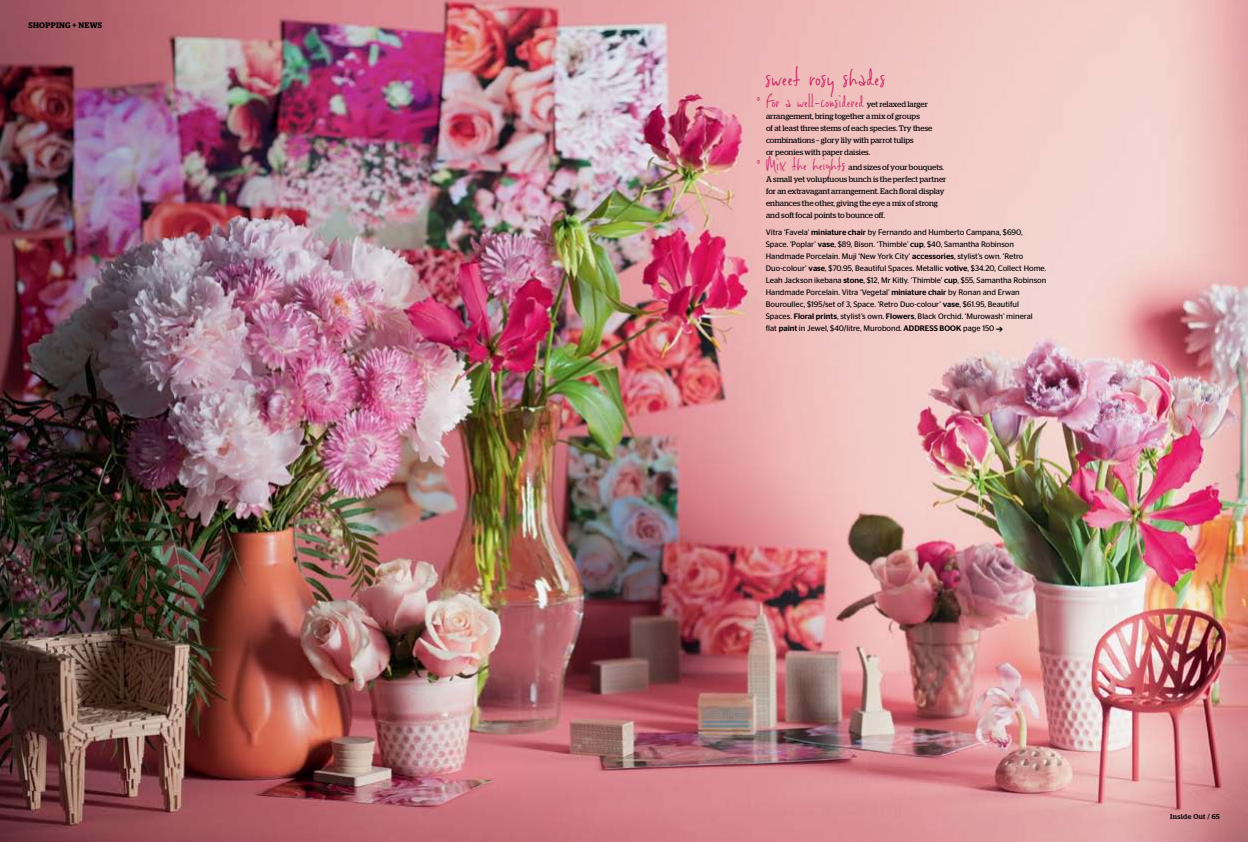
<style>
.page{position:relative;width:1248px;height:842px;background:#fff}
.page>*{position:absolute;margin:0;border:0;box-sizing:border-box;transform-origin:0 0}
.t1{font:26px "Viktorie";letter-spacing:.005em;color:#c8276a}
.t2{font:18px "Viktorie";color:#c8276a}
.t3{font:8px/12px "Stag Sans";color:#000}
.t4{font:8px/12px "Stag";color:#000}
.t5{font:600 8px "Stag";letter-spacing:.04em;color:#000}
.t6{font:500 7px "Stag";letter-spacing:.05em;color:#000}
.s1{font-weight:500}
</style>
<div class="page">
<img style="left:0;top:0;width:1247px;height:842px">
<p class="t5" style="left:28px;top:21px;width:75px">SHOPPING + NEWS</p>
<h1 class="t1" style="left:765px;top:60px;width:121px">sweet rosy shades</h1>
<h2 class="t2" style="left:757px;top:89px;width:108px">º For a well-considered</h2>
<p class="t4" style="left:766px;top:98px;width:168px;text-indent:101px">yet relaxed larger arrangement, bring together a mix of groups<br>of at least three stems of each species. Try these combinations – glory lily with parrot tulips<br>or peonies with paper daisies.</p>
<h2 class="t2" style="left:757px;top:152px;width:90px">º Mix the heights</h2>
<p class="t4" style="left:766px;top:161px;width:182px;text-indent:82px">and sizes of your bouquets.<br>A small yet voluptuous bunch is the perfect partner for an extravagant arrangement. Each floral display enhances the other, giving the eye a mix of strong and soft focal points to bounce off.</p>
<p class="t3" style="left:765px;top:226px;width:282px">Vitra ‘Favela’ <span class="s1">miniature chair</span> by Fernando and Humberto Campana, $690, Space. ‘Poplar’ <span class="s1">vase</span>, $89, Bison. ‘Thimble’ <span class="s1">cup</span>, $40, Samantha Robinson Handmade Porcelain. Muji ‘New York City’ <span class="s1">accessories</span>, stylist’s own. ‘Retro Duo-colour’ <span class="s1">vase</span>, $70.95, Beautiful Spaces. Metallic <span class="s1">votive</span>, $34.20, Collect Home.<br>Leah Jackson ikebana <span class="s1">stone</span>, $12, Mr Kitly. ‘Thimble’ <span class="s1">cup</span>, $55, Samantha Robinson Handmade Porcelain. Vitra ‘Vegetal’ <span class="s1">miniature chair</span> by Ronan and Erwan Bouroullec, $195/set of 3, Space. ‘Retro Duo-colour’ <span class="s1">vase</span>, $61.95, Beautiful Spaces. <span class="s1">Floral prints</span>, stylist’s own. <span class="s1">Flowers</span>, Black Orchid. ‘Murowash’ mineral<br>flat <span class="s1">paint</span> in Jewel, $40/litre, Murobond. <span class="s1">ADDRESS BOOK</span> page 150 ➔</p>
<p class="t6" style="left:1170px;top:813px;width:51px">Inside Out / 65</p>
</div>
